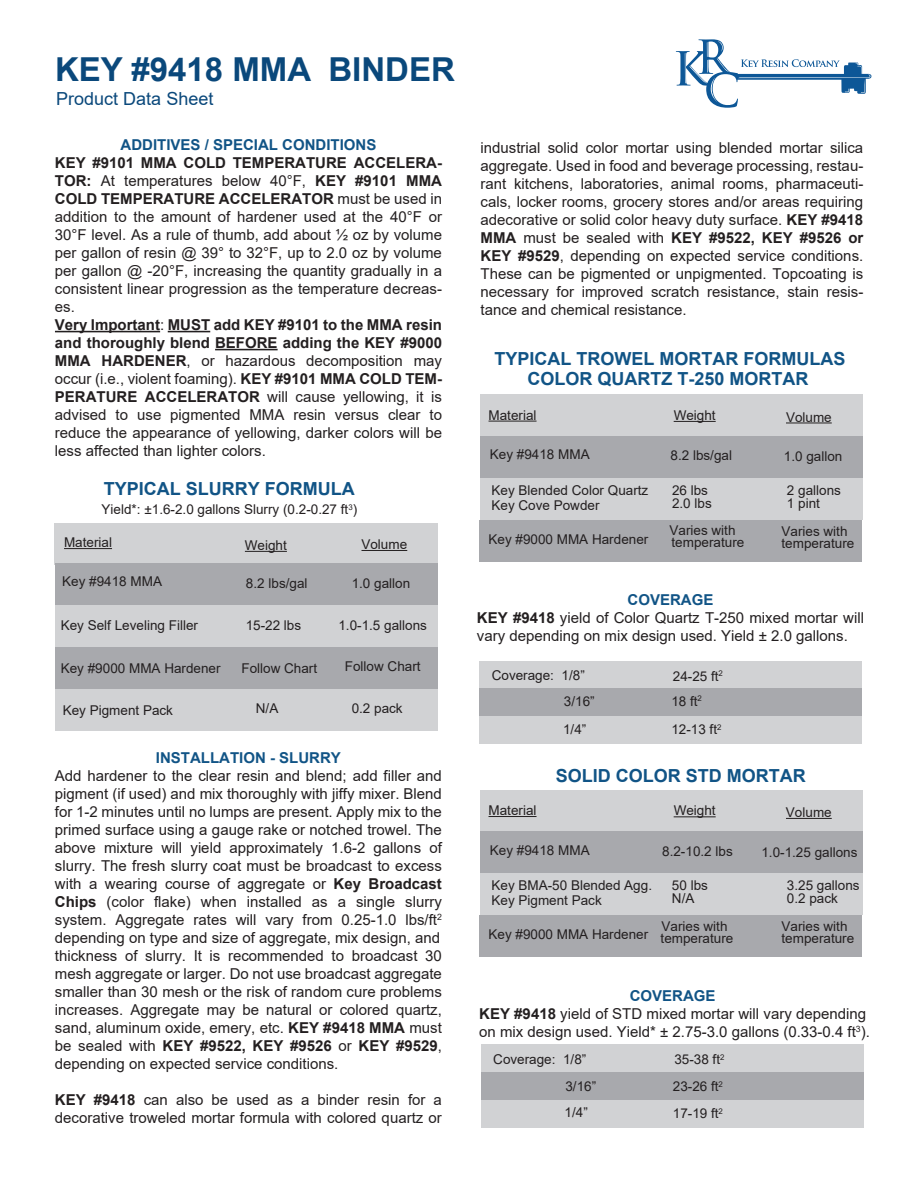
<style>
.page{position:relative;width:918px;height:1188px;background:#fff}
.page>*{position:absolute;margin:0;border:0;box-sizing:border-box;transform-origin:0 0}
.t1{font:700 33px "Arial";color:#0a487b}
.t2{font:700 18px "Arial";color:#115486}
.t3{font:18px "Arial";color:#0a487b}
.t4{font:15px/18px "Arial";color:#231f20}
.t5{font:700 15px "Arial";color:#115486}
.t6{font:13.5px/13.5px "Arial";color:#231f20}
.t7{font:7.8px "Arial";color:#231f20}
.s1{font-weight:700}
.s2{font-weight:700;color:#115486}
</style>
<div class="page">
<div style="left:479px;top:661px;width:383px;height:27px;background:#d1d2d4"></div>
<div style="left:479px;top:688px;width:383px;height:28px;background:#a8a9ad"></div>
<div style="left:479px;top:716px;width:383px;height:28px;background:#d1d2d4"></div>
<hr style="left:55px;top:331px;width:105px;height:1px;background:#231f20">
<hr style="left:168px;top:331px;width:42px;height:1px;background:#231f20">
<hr style="left:215px;top:349px;width:63px;height:1px;background:#231f20">
<div style="left:480px;top:394px;width:382px;height:42px;background:#d1d2d4"></div>
<hr style="left:489px;top:421px;width:48px;height:1px;background:#231f20">
<hr style="left:674px;top:421px;width:42px;height:1px;background:#231f20">
<div style="left:480px;top:436px;width:382px;height:42px;background:#a8a9ad"></div>
<div style="left:480px;top:520px;width:382px;height:41px;background:#a8a9ad"></div>
<div style="left:480px;top:478px;width:382px;height:42px;background:#d1d2d4"></div>
<hr style="left:786px;top:422px;width:46px;height:1px;background:#231f20">
<div style="left:480px;top:790px;width:382px;height:42px;background:#d1d2d4"></div>
<hr style="left:489px;top:816px;width:48px;height:1px;background:#231f20">
<hr style="left:674px;top:816px;width:42px;height:1px;background:#231f20">
<div style="left:480px;top:832px;width:382px;height:41px;background:#a8a9ad"></div>
<div style="left:480px;top:915px;width:382px;height:42px;background:#a8a9ad"></div>
<div style="left:480px;top:873px;width:382px;height:42px;background:#d1d2d4"></div>
<hr style="left:786px;top:818px;width:46px;height:1px;background:#231f20">
<div style="left:482px;top:1045px;width:382px;height:27px;background:#d1d2d4"></div>
<div style="left:482px;top:1072px;width:382px;height:28px;background:#a8a9ad"></div>
<div style="left:482px;top:1100px;width:382px;height:28px;background:#d1d2d4"></div>
<div style="left:54px;top:523px;width:384px;height:41px;background:#d1d2d4"></div>
<hr style="left:64px;top:548px;width:48px;height:1px;background:#231f20">
<hr style="left:245px;top:551px;width:42px;height:1px;background:#231f20">
<div style="left:55px;top:564px;width:383px;height:41px;background:#a8a9ad"></div>
<div style="left:56px;top:689px;width:382px;height:42px;background:#d1d2d4"></div>
<div style="left:55px;top:647px;width:383px;height:42px;background:#a8a9ad"></div>
<div style="left:55px;top:605px;width:383px;height:42px;background:#d1d2d4"></div>
<hr style="left:362px;top:550px;width:45px;height:1px;background:#231f20">
<svg style="left:676px;top:39px;width:195px;height:69px"></svg>
<h1 class="t1" style="left:55px;top:47px;width:401px">KEY #9418 MMA BINDER</h1>
<p class="t3" style="left:56px;top:86px;width:159px">Product Data Sheet</p>
<p class="t5" style="left:121px;top:134px;width:257px">ADDITIVES / SPECIAL CONDITIONS</p>
<p class="t4" style="left:55px;top:154px;width:389px"><span class="s1">KEY #9101 MMA COLD TEMPERATURE ACCELERA-TOR:</span> At temperatures below 40°F, <span class="s1">KEY #9101 MMA COLD TEMPERATURE ACCELERATOR</span> must be used in addition to the amount of hardener used at the 40°F or 30°F level. As a rule of thumb, add about ½ oz by volume per gallon of resin @ 39° to 32°F, up to 2.0 oz by volume per gallon @ -20°F, increasing the quantity gradually in a consistent linear progression as the temperature decreas&shy;es.<br><span class="s1">Very Important</span>: <span class="s1">MUST add KEY #9101 to the MMA resin and thoroughly blend BEFORE adding the KEY #9000<br>MMA HARDENER</span>, or hazardous decomposition may occur (i.e., violent foaming). <span class="s1">KEY #9101 MMA COLD TEM-PERATURE ACCELERATOR</span> will cause yellowing, it is advised to use pigmented MMA resin versus clear to reduce the appearance of yellowing, darker colors will be less affected than lighter colors.</p>
<p class="t2" style="left:104px;top:476px;width:252px">TYPICAL SLURRY FORMULA</p>
<p class="t6" style="left:102px;top:502px;width:257px">Yield*: ±1.6-2.0 gallons Slurry (0.2-0.27 ft<sup>3</sup>)</p>
<p class="t6" style="left:64px;top:536px;width:50px">Material</p>
<p class="t6" style="left:245px;top:538px;width:44px">Weight</p>
<p class="t6" style="left:361px;top:537px;width:47px">Volume</p>
<p class="t6" style="left:62px;top:575px;width:101px">Key #9418 MMA</p>
<p class="t6" style="left:246px;top:576px;width:63px">8.2 lbs/gal</p>
<p class="t6" style="left:61px;top:619px;width:139px">Key Self Leveling Filler</p>
<p class="t6" style="left:246px;top:618px;width:57px">15-22 lbs</p>
<p class="t6" style="left:352px;top:576px;width:60px">1.0 gallon</p>
<p class="t6" style="left:338px;top:618px;width:90px">1.0-1.5 gallons</p>
<p class="t6" style="left:61px;top:662px;width:161px">Key #9000 MMA Hardener</p>
<p class="t6" style="left:241px;top:661px;width:77px">Follow Chart</p>
<p class="t6" style="left:345px;top:660px;width:77px">Follow Chart</p>
<p class="t6" style="left:352px;top:702px;width:53px">0.2 pack</p>
<p class="t6" style="left:63px;top:704px;width:112px">Key Pigment Pack</p>
<p class="t6" style="left:256px;top:702px;width:24px">N/A</p>
<p class="t5" style="left:156px;top:747px;width:186px">INSTALLATION - SLURRY</p>
<p class="t4" style="left:55px;top:767px;width:389px">Add hardener to the clear resin and blend; add filler and pigment (if used) and mix thoroughly with jiffy mixer. Blend for 1-2 minutes until no lumps are present. Apply mix to the primed surface using a gauge rake or notched trowel. The above mixture will yield approximately 1.6-2 gallons of slurry. The fresh slurry coat must be broadcast to excess with a wearing course of aggregate or <span class="s1">Key Broadcast Chips</span> (color flake) when installed as a single slurry system. Aggregate rates will vary from 0.25-1.0 lbs/ft<sup>2 </sup>depending on type and size of aggregate, mix design, and thickness of slurry. It is recommended to broadcast 30 mesh aggregate or larger. Do not use broadcast aggregate smaller than 30 mesh or the risk of random cure problems increases. Aggregate may be natural or colored quartz, sand, aluminum oxide, emery, etc. <span class="s1">KEY #9418 MMA</span> must be sealed with <span class="s1">KEY #9522, KEY #9526</span> or <span class="s1">KEY #9529</span>, depending on expected service conditions.</p>
<p class="t4" style="left:55px;top:1091px;width:389px"><span class="s1">KEY #9418</span> can also be used as a binder resin for a decorative troweled mortar formula with colored quartz or</p>
<p class="t4" style="left:481px;top:138px;width:384px;text-align:justify">industrial solid color mortar using blended mortar silica aggregate. Used in food and beverage processing, restau&shy;rant kitchens, laboratories, animal rooms, pharmaceuti&shy;cals, locker rooms, grocery stores and/or areas requiring adecorative or solid color heavy duty surface. <span class="s1">KEY #9418<br>MMA</span> must be sealed with <span class="s1">KEY #9522, KEY #9526 or KEY #9529</span>, depending on expected service conditions.<br>These can be pigmented or unpigmented. Topcoating is necessary for improved scratch resistance, stain resis&shy;tance and chemical resistance.</p>
<p class="t2" style="left:494px;top:346px;width:352px">TYPICAL TROWEL MORTAR FORMULAS</p>
<p class="t2" style="left:528px;top:366px;width:282px">COLOR QUARTZ T-250 MORTAR</p>
<p class="t6" style="left:489px;top:408px;width:50px">Material</p>
<p class="t6" style="left:674px;top:408px;width:44px">Weight</p>
<p class="t6" style="left:490px;top:448px;width:101px">Key #9418 MMA</p>
<p class="t6" style="left:671px;top:449px;width:63px">8.2 lbs/gal</p>
<p class="t6" style="left:492px;top:483px;width:158px;line-height:15px">Key Blended Color Quartz<br>Key Cove Powder</p>
<p class="t6" style="left:672px;top:483px;width:41px">26 lbs<br>2.0 lbs</p>
<p class="t6" style="left:489px;top:532px;width:161px">Key #9000 MMA Hardener</p>
<p class="t6" style="left:670px;top:525px;width:76px;line-height:12px">Varies with temperature</p>
<p class="t6" style="left:786px;top:410px;width:47px">Volume</p>
<p class="t6" style="left:784px;top:450px;width:60px">1.0 gallon</p>
<p class="t6" style="left:787px;top:483px;width:56px">2 gallons<br>1 pint</p>
<p class="t6" style="left:782px;top:525px;width:74px;line-height:12px">Varies with temperature</p>
<p class="t4" style="left:477px;top:591px;width:389px;text-indent:151px"><span class="s2">COVERAGE<br></span><span class="s1">KEY #9418</span> yield of Color Quartz T-250 mixed mortar will vary depending on mix design used. Yield ± 2.0 gallons.</p>
<p class="t6" style="left:492px;top:668px;width:95px">Coverage: 1/8”</p>
<p class="t7" style="left:719px;top:668px;width:6px">2</p>
<p class="t6" style="left:673px;top:669px;width:47px">24-25 ft</p>
<p class="t6" style="left:564px;top:694px;width:32px">3/16”</p>
<p class="t6" style="left:563px;top:722px;width:25px">1/4”</p>
<p class="t6" style="left:671px;top:687px;width:52px;line-height:28.3px">18 ft<sup>2<br></sup>12-13 ft<sup>2</sup></p>
<p class="t2" style="left:556px;top:763px;width:252px">SOLID COLOR STD MORTAR</p>
<p class="t6" style="left:489px;top:804px;width:50px">Material</p>
<p class="t6" style="left:674px;top:804px;width:44px">Weight</p>
<p class="t6" style="left:490px;top:843px;width:101px">Key #9418 MMA</p>
<p class="t6" style="left:662px;top:844px;width:72px">8.2-10.2 lbs</p>
<p class="t6" style="left:492px;top:878px;width:162px;line-height:15px">Key BMA-50 Blended Agg.<br>Key Pigment Pack</p>
<p class="t6" style="left:672px;top:878px;width:38px">50 lbs<br>N/A</p>
<p class="t6" style="left:489px;top:928px;width:161px">Key #9000 MMA Hardener</p>
<p class="t6" style="left:661px;top:920px;width:74px;line-height:12px">Varies with temperature</p>
<p class="t6" style="left:786px;top:805px;width:47px">Volume</p>
<p class="t6" style="left:761px;top:845px;width:98px">1.0-1.25 gallons</p>
<p class="t6" style="left:787px;top:878px;width:74px">3.25 gallons<br>0.2 pack</p>
<p class="t6" style="left:782px;top:920px;width:74px;line-height:12px">Varies with temperature</p>
<p class="t4" style="left:479px;top:987px;width:392px;text-align:center"><span class="s2">COVERAGE<br></span><span class="s1">KEY #9418</span> yield of STD mixed mortar will vary depending on mix design used. Yield* ± 2.75-3.0 gallons (0.33-0.4 ft<sup>3</sup>).</p>
<p class="t6" style="left:493px;top:1052px;width:95px">Coverage: 1/8”</p>
<p class="t7" style="left:720px;top:1052px;width:6px">2</p>
<p class="t6" style="left:674px;top:1053px;width:47px">35-38 ft</p>
<p class="t6" style="left:565px;top:1079px;width:32px">3/16”</p>
<p class="t6" style="left:565px;top:1106px;width:25px">1/4”</p>
<p class="t6" style="left:673px;top:1073px;width:52px;line-height:26.8px">23-26 ft<sup>2<br></sup>17-19 ft<sup>2</sup></p>
</div>
